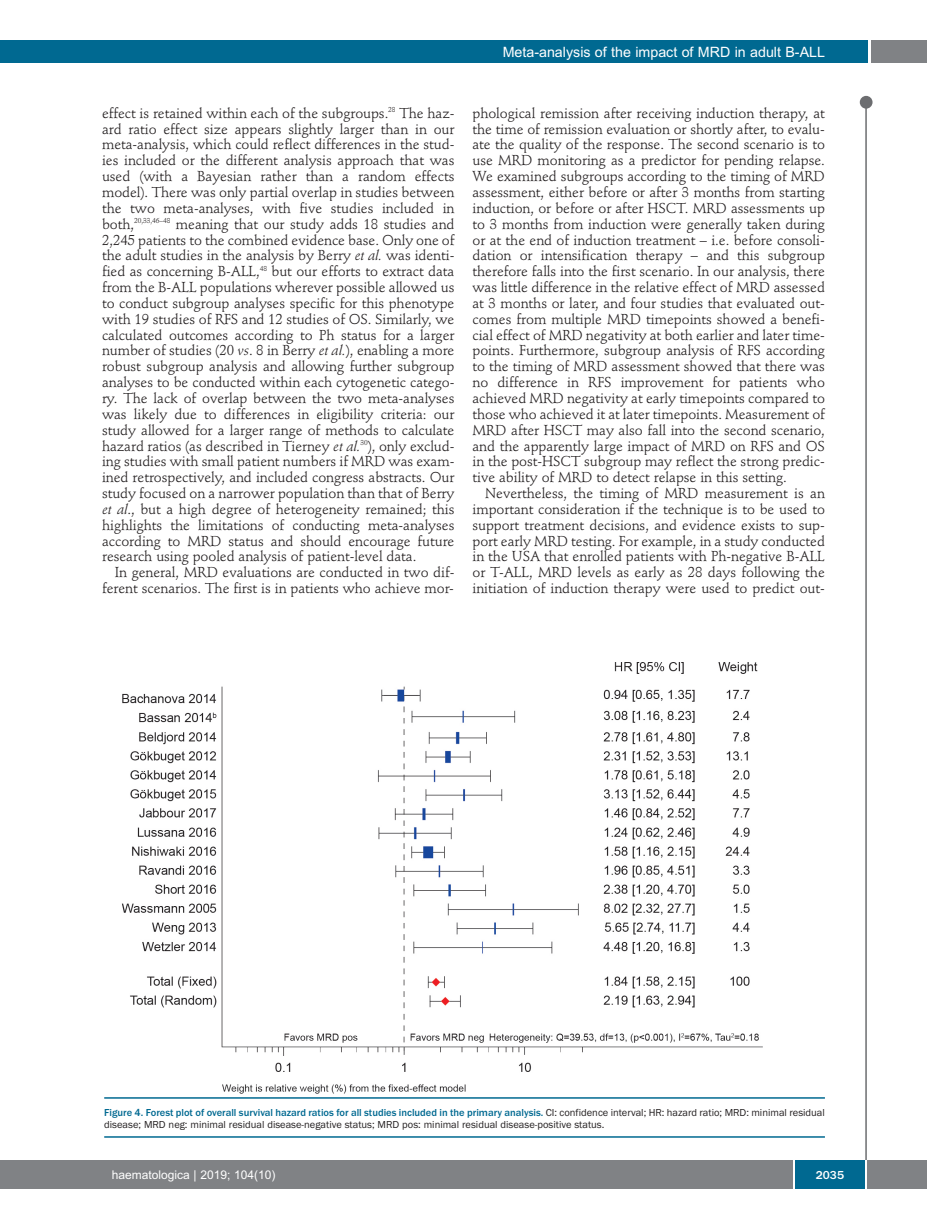
<style>
.page{position:relative;width:927px;height:1225px;background:#fff}
.page>*{position:absolute;margin:0;border:0;box-sizing:border-box;transform-origin:0 0}
.t1{font:14.25px/15.9px "Stempel Schneidler";letter-spacing:-.005em;color:#231f20;text-align:justify}
.t2{font:14.25px "Arial";color:#fff}
.t3{font:12px "Arial";color:#fff}
.t4{font:500 12px "Franklin Gothic";color:#fff}
.t5{font:10.5px/12px "Franklin Gothic";color:#231f20}
.s1{font-style:italic}
.s2{font-weight:500;color:#006991}
</style>
<div class="page">
<div style="left:860px;top:96px;width:12px;height:13px;background:#6c6d70;border-radius:50%"></div>
<hr style="left:865px;top:98px;width:2px;height:1062px;background:#6c6d70">
<div style="left:871px;top:40px;width:56px;height:22px;background:#808285"></div>
<div style="left:18px;top:40px;width:849px;height:22px;background:#006991"></div>
<div style="left:17px;top:1160px;width:910px;height:28px;background:#808285"></div>
<div style="left:795px;top:1160px;width:70px;height:28px;background:#006991"></div>
<hr style="left:793px;top:1160px;width:2px;height:28px;background:#fff">
<hr style="left:865px;top:1160px;width:2px;height:28px;background:#fff">
<div style="left:0;top:40px;width:19px;height:22px;background:#006991"></div>
<div style="left:0;top:1160px;width:18px;height:28px;background:#808285"></div>
<img style="left:122px;top:662px;width:641px;height:432px">
<hr style="left:104px;top:1097px;width:721px;height:1px;background:#006991">
<hr style="left:104px;top:1136px;width:721px;height:1px;background:#006991">
<p class="t2" style="left:503px;top:44px;width:324px">Meta-analysis of the impact of MRD in adult B-ALL</p>
<p class="t1" style="left:102px;top:106px;width:354px">effect is retained within each of the subgroups.<sup>28</sup> The haz&shy;ard ratio effect size appears slightly larger than in our meta-analysis, which could reflect differences in the stud&shy;ies included or the different analysis approach that was used (with a Bayesian rather than a random effects model). There was only partial overlap in studies between the two meta-analyses, with five studies included in both,<sup>20,33,46–48</sup> meaning that our study adds 18 studies and 2,245 patients to the combined evidence base. Only one of the adult studies in the analysis by Berry <span class="s1">et al.</span> was identi&shy;fied as concerning B-ALL,<sup>48</sup> but our efforts to extract data from the B-ALL populations wherever possible allowed us to conduct subgroup analyses specific for this phenotype with 19 studies of RFS and 12 studies of OS. Similarly, we calculated outcomes according to Ph status for a larger number of studies (20 <span class="s1">vs</span>. 8 in Berry <span class="s1">et al.</span>), enabling a more robust subgroup analysis and allowing further subgroup analyses to be conducted within each cytogenetic catego&shy;ry. The lack of overlap between the two meta-analyses was likely due to differences in eligibility criteria: our study allowed for a larger range of methods to calculate hazard ratios (as described in Tierney <span class="s1">et al.</span><sup>30</sup>), only exclud&shy;ing studies with small patient numbers if MRD was exam&shy;ined retrospectively, and included congress abstracts. Our study focused on a narrower population than that of Berry <span class="s1">et al</span>., but a high degree of heterogeneity remained; this highlights the limitations of conducting meta-analyses according to MRD status and should encourage future research using pooled analysis of patient-level data.</p>
<p class="t1" style="left:102px;top:566px;width:354px;text-align:right">In general, MRD evaluations are conducted in two dif&shy;ferent scenarios. The first is in patients who achieve mor-</p>
<p class="t1" style="left:472px;top:106px;width:354px">phological remission after receiving induction therapy, at the time of remission evaluation or shortly after, to evalu&shy;ate the quality of the response. The second scenario is to use MRD monitoring as a predictor for pending relapse.<br>We examined subgroups according to the timing of MRD assessment, either before or after 3 months from starting induction, or before or after HSCT. MRD assessments up to 3 months from induction were generally taken during or at the end of induction treatment – i.e. before consoli&shy;dation or intensification therapy – and this subgroup therefore falls into the first scenario. In our analysis, there was little difference in the relative effect of MRD assessed at 3 months or later, and four studies that evaluated out&shy;comes from multiple MRD timepoints showed a benefi&shy;cial effect of MRD negativity at both earlier and later time&shy;points. Furthermore, subgroup analysis of RFS according to the timing of MRD assessment showed that there was no difference in RFS improvement for patients who achieved MRD negativity at early timepoints compared to those who achieved it at later timepoints. Measurement of MRD after HSCT may also fall into the second scenario, and the apparently large impact of MRD on RFS and OS in the post-HSCT subgroup may reflect the strong predic&shy;tive ability of MRD to detect relapse in this setting.</p>
<p class="t1" style="left:472px;top:486px;width:354px;text-indent:13px">Nevertheless, the timing of MRD measurement is an important consideration if the technique is to be used to support treatment decisions, and evidence exists to sup&shy;port early MRD testing. For example, in a study conducted in the USA that enrolled patients with Ph-negative B-ALL or T-ALL, MRD levels as early as 28 days following the initiation of induction therapy were used to predict out-</p>
<p class="t5" style="left:104px;top:1106px;width:722px"><span class="s2">Figure 4. Forest plot of overall survival hazard ratios for all studies included in the primary analysis.</span> CI: confidence interval; HR: hazard ratio; MRD: minimal residual disease; MRD neg: minimal residual disease-negative status; MRD pos: minimal residual disease-positive status.</p>
<p class="t3" style="left:112px;top:1167px;width:165px">haematologica | 2019; 104(10)</p>
<p class="t4" style="left:816px;top:1167px;width:30px">2035</p>
</div>
